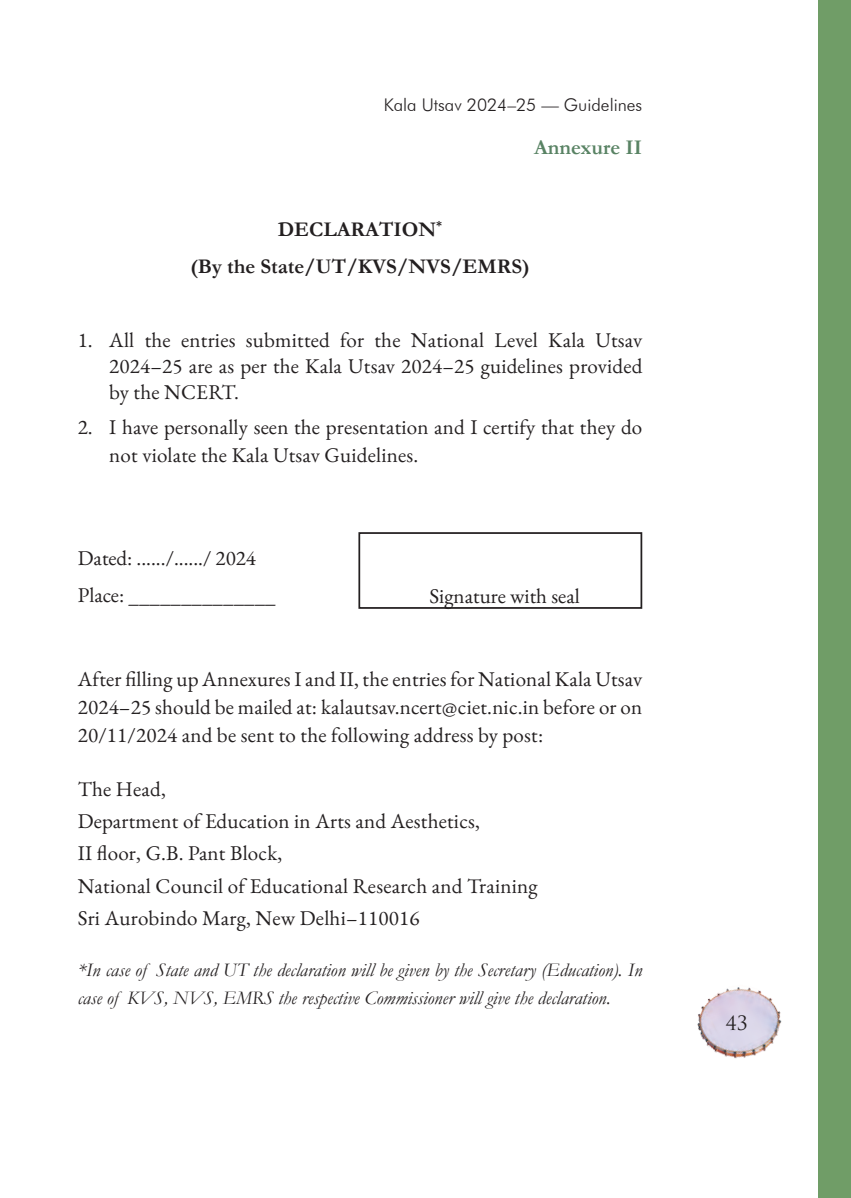
<style>
.page{position:relative;width:851px;height:1198px;background:#fff}
.page>*{position:absolute;margin:0;border:0;box-sizing:border-box;transform-origin:0 0}
.t1{font:21px/32.2px "EB Garamond";letter-spacing:.01em;color:#231f20}
.t2{font:700 21px/37.6px "Garamond";color:#231f20;text-align:center}
.t3{font:700 21px "Garamond";color:#598364}
.t4{font:italic 19.25px/28px "Garamond";color:#231f20}
.t5{font:19.25px "Trajan Pro";color:#231f20}
.t6{font:300 17.5px "Futura BT";color:#231f20}
</style>
<div class="page">
<div style="left:817px;top:0;width:33px;height:1198px;background:#709d67"></div>
<img style="left:697px;top:987px;width:85px;height:72px">
<div style="left:358px;top:532px;width:284px;height:77px;border:2px solid #231f20"></div>
<p class="t6" style="left:383px;top:95px;width:260px">Kala Utsav 2024–25 — Guidelines</p>
<p class="t3" style="left:533px;top:134px;width:110px">Annexure II</p>
<p class="t2" style="left:190px;top:210px;width:340px">DECLARATION<sup>*<br></sup>(By the State/UT/KVS/NVS/EMRS)</p>
<p class="t1" style="left:109px;top:327px;width:534px;line-height:26.2px;text-align:justify;text-indent:-32px">1. All the entries submitted for the National Level Kala Utsav 2024–25 are as per the Kala Utsav 2024–25 guidelines provided by the NCERT.</p>
<p class="t1" style="left:109px;top:413px;width:534px;line-height:28px;text-indent:-31px">2. I have personally seen the presentation and I certify that they do not violate the Kala Utsav Guidelines.</p>
<p class="t1" style="left:78px;top:539px;width:199px;line-height:37.6px">Dated: ....../....../ 2024<br>Place: ______________</p>
<p class="t1" style="left:429px;top:580px;width:152px">Signature with seal</p>
<p class="t1" style="left:78px;top:665px;width:565px;line-height:28px;text-align:justify">After filling up Annexures I and II, the entries for National Kala Utsav 2024–25 should be mailed at: kalautsav.ncert@ciet.nic.in before or on 20/11/2024 and be sent to the following address by post:</p>
<p class="t1" style="left:78px;top:773px;width:461px">The Head,<br>Department of Education in Arts and Aesthetics,<br>II floor, G.B. Pant Block,<br>National Council of Educational Research and Training Sri Aurobindo Marg, New Delhi–110016</p>
<p class="t4" style="left:78px;top:956px;width:565px">*In case of State and UT the declaration will be given by the Secretary (Education). In case of KVS, NVS, EMRS the respective Commissioner will give the declaration.</p>
<p class="t5" style="left:725px;top:1011px;width:23px">43</p>
</div>
